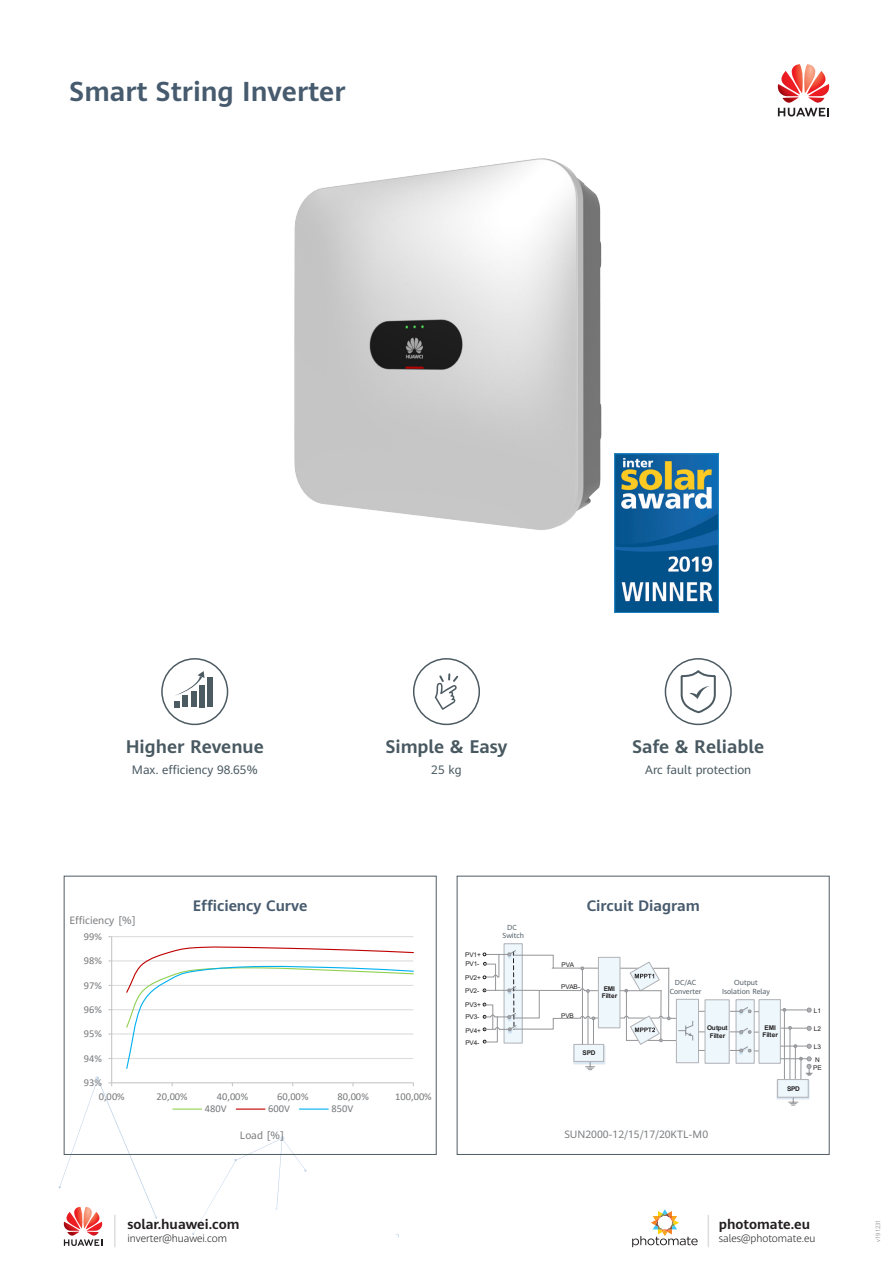
<style>
.page{position:relative;width:893px;height:1263px;background:#fff}
.page>*{position:absolute;margin:0;border:0;box-sizing:border-box;transform-origin:0 0}
.t1{font:700 27px "Huawei Sans";color:#475b6e}
.t2{font:700 18px "Huawei Sans";color:#495961}
.t3{font:700 15px "Huawei Sans";color:#475b6e}
.t4{font:700 13.5px "Huawei Sans";color:#231f20}
.t5{font:12px "Huawei Sans";color:#495961}
.t6{font:10.5px "Calibri";letter-spacing:.01em;color:#76787b}
.t7{font:10.5px "Huawei Sans";color:#7b7d80}
.t8{font:300 10.5px "Huawei Sans";color:#231f20}
.t9{font:7.2px/8.7px "Huawei Sans";color:#515d65;text-align:center}
.t10{font:6.45px/12.3px "Arial";letter-spacing:-.03em;color:#231f20}
.t11{font:700 6.45px/7.5px "Arial";letter-spacing:-.015em;color:#231f20;text-align:center}
.t12{font:300 6px "Huawei Sans";color:#76787b}
</style>
<div class="page">
<svg style="left:777px;top:64px;width:53px;height:53px"></svg>
<svg style="left:632px;top:1209px;width:66px;height:38px"></svg>
<hr style="left:114px;top:1215px;width:2px;height:32px;background:#dcdddf">
<hr style="left:708px;top:1215px;width:1px;height:32px;background:#dcdddf">
<hr style="left:112px;top:1058px;width:301px;height:1px;background:#dcdddf">
<hr style="left:112px;top:1033px;width:301px;height:1px;background:#dcdddf">
<hr style="left:112px;top:1009px;width:301px;height:1px;background:#dcdddf">
<hr style="left:112px;top:985px;width:301px;height:1px;background:#dcdddf">
<hr style="left:112px;top:960px;width:301px;height:1px;background:#dcdddf">
<hr style="left:112px;top:936px;width:301px;height:1px;background:#dcdddf">
<hr style="left:111px;top:937px;width:1px;height:146px;background:#c7c8ca">
<hr style="left:112px;top:1082px;width:301px;height:1px;background:#c7c8ca">
<svg style="left:59px;top:1076px;width:341px;height:170px"></svg>
<svg style="left:125px;top:946px;width:289px;height:123px"></svg>
<hr style="left:173px;top:1108px;width:29px;height:2px;background:#92d050">
<hr style="left:236px;top:1108px;width:29px;height:2px;background:#c00000">
<hr style="left:299px;top:1108px;width:29px;height:2px;background:#00b0f0">
<hr style="left:800px;top:1058px;width:1px;height:36px;background:#939598">
<div style="left:736px;top:1000px;width:18px;height:63px;background:#edf7fc"></div>
<div style="left:736px;top:999px;width:18px;height:64px;border:1px solid #b1b2b6"></div>
<hr style="left:784px;top:1010px;width:1px;height:72px;background:#939598">
<hr style="left:790px;top:1028px;width:1px;height:54px;background:#939598">
<hr style="left:795px;top:1046px;width:1px;height:36px;background:#939598">
<div style="left:504px;top:944px;width:18px;height:99px;background:#edf7fc"></div>
<div style="left:504px;top:943px;width:18px;height:100px;border:1px solid #b1b2b6"></div>
<svg style="left:586px;top:1064px;width:9px;height:6px"></svg>
<hr style="left:699px;top:1031px;width:43px;height:1px;background:#939598">
<hr style="left:695px;top:1011px;width:46px;height:1px;background:#939598">
<img style="left:573px;top:1045px;width:32px;height:19px">
<div style="left:574px;top:1044px;width:30px;height:17px;background:#edf7fc"></div>
<div style="left:574px;top:1044px;width:30px;height:18px;border:1px solid #b1b2b6"></div>
<svg style="left:789px;top:1100px;width:9px;height:6px"></svg>
<img style="left:777px;top:1080px;width:32px;height:20px">
<div style="left:778px;top:1079px;width:30px;height:18px;background:#edf7fc"></div>
<div style="left:777px;top:1079px;width:31px;height:18px;border:1px solid #b1b2b6"></div>
<div style="left:676px;top:999px;width:22px;height:64px;background:#edf7fc"></div>
<div style="left:676px;top:999px;width:23px;height:64px;border:1px solid #b1b2b6"></div>
<hr style="left:699px;top:1050px;width:43px;height:1px;background:#939598">
<div style="left:705px;top:1000px;width:24px;height:63px;background:#edf7fc"></div>
<div style="left:705px;top:999px;width:24px;height:64px;border:1px solid #b1b2b6"></div>
<svg style="left:739px;top:1046px;width:20px;height:8px"></svg>
<svg style="left:739px;top:1007px;width:20px;height:8px"></svg>
<svg style="left:739px;top:1027px;width:20px;height:9px"></svg>
<div style="left:759px;top:1000px;width:21px;height:63px;background:#edf7fc"></div>
<div style="left:759px;top:999px;width:22px;height:64px;border:1px solid #b1b2b6"></div>
<svg style="left:781px;top:1025px;width:30px;height:5px"></svg>
<svg style="left:781px;top:1007px;width:30px;height:5px"></svg>
<svg style="left:781px;top:1040px;width:31px;height:36px"></svg>
<svg style="left:482px;top:950px;width:212px;height:95px"></svg>
<hr style="left:620px;top:990px;width:41px;height:1px;background:#939598">
<svg style="left:176px;top:671px;width:28px;height:24px"></svg>
<div style="left:207px;top:677px;width:5px;height:30px;background:#4c5a62"></div>
<div style="left:199px;top:685px;width:5px;height:22px;background:#4c5a62"></div>
<div style="left:191px;top:692px;width:5px;height:15px;background:#4c5a62"></div>
<div style="left:183px;top:695px;width:5px;height:12px;background:#4c5a62"></div>
<svg style="left:175px;top:701px;width:5px;height:6px"></svg>
<div style="left:161px;top:658px;width:67px;height:67px;border:2px solid #4c5a62;border-radius:50%"></div>
<svg style="left:680px;top:670px;width:36px;height:44px"></svg>
<div style="left:665px;top:658px;width:67px;height:67px;border:2px solid #4c5a62;border-radius:50%"></div>
<img style="left:294px;top:158px;width:382px;height:455px">
<img style="left:614px;top:453px;width:105px;height:159px">
<svg style="left:435px;top:673px;width:23px;height:37px"></svg>
<div style="left:413px;top:658px;width:67px;height:67px;border:2px solid #4c5a62;border-radius:50%"></div>
<p class="t1" style="left:69px;top:73px;width:278px">Smart String Inverter</p>
<p class="t2" style="left:126px;top:733px;width:140px">Higher Revenue</p>
<p class="t5" style="left:132px;top:761px;width:127px">Max. efficiency 98.65%</p>
<p class="t2" style="left:385px;top:733px;width:124px">Simple &amp; Easy</p>
<p class="t5" style="left:431px;top:761px;width:32px">25 kg</p>
<p class="t2" style="left:632px;top:733px;width:134px">Safe &amp; Reliable</p>
<p class="t5" style="left:645px;top:761px;width:108px">Arc fault protection</p>
<p class="t7" style="left:70px;top:913px;width:68px">Efficiency [%]</p>
<p class="t6" style="left:84px;top:929px;width:20px">99%</p>
<p class="t6" style="left:84px;top:953px;width:20px">98%</p>
<p class="t6" style="left:84px;top:978px;width:20px">97%</p>
<p class="t6" style="left:84px;top:1002px;width:20px">96%</p>
<p class="t6" style="left:84px;top:1026px;width:20px">95%</p>
<p class="t6" style="left:84px;top:1051px;width:20px">94%</p>
<p class="t6" style="left:84px;top:1075px;width:20px">93%</p>
<p class="t3" style="left:193px;top:895px;width:116px">Efficiency Curve</p>
<p class="t6" style="left:99px;top:1089px;width:27px">0,00%</p>
<p class="t6" style="left:156px;top:1089px;width:33px">20,00%</p>
<p class="t6" style="left:217px;top:1089px;width:33px">40,00%</p>
<p class="t6" style="left:277px;top:1089px;width:33px">60,00%</p>
<p class="t6" style="left:337px;top:1089px;width:33px">80,00%</p>
<p class="t6" style="left:395px;top:1089px;width:38px">100,00%</p>
<p class="t6" style="left:205px;top:1101px;width:23px">480V</p>
<p class="t6" style="left:268px;top:1101px;width:23px">600V</p>
<p class="t6" style="left:331px;top:1101px;width:23px">850V</p>
<p class="t7" style="left:240px;top:1127px;width:46px">Load [%]</p>
<p class="t4" style="left:127px;top:1215px;width:113px">solar.huawei.com</p>
<p class="t8" style="left:127px;top:1230px;width:101px">inverter@huawei.com</p>
<p class="t10" style="left:465px;top:948px;width:17px">PV1+</p>
<p class="t10" style="left:465px;top:971px;width:17px">PV2+</p>
<p class="t10" style="left:465px;top:998px;width:17px">PV3+</p>
<p class="t10" style="left:465px;top:957px;width:16px">PV1-</p>
<p class="t10" style="left:465px;top:984px;width:16px">PV2-</p>
<p class="t10" style="left:465px;top:1011px;width:16px">PV3-</p>
<p class="t10" style="left:465px;top:1036px;width:16px">PV4-</p>
<p class="t10" style="left:465px;top:1024px;width:17px">PV4+</p>
<p class="t9" style="left:503px;top:922px;width:23px">DC<br>Switch</p>
<p class="t3" style="left:587px;top:895px;width:115px">Circuit Diagram</p>
<p class="t10" style="left:562px;top:958px;width:14px">PVA</p>
<p class="t10" style="left:561px;top:980px;width:20px">PVAB-</p>
<p class="t10" style="left:561px;top:1009px;width:14px">PVB</p>
<p class="t11" style="left:602px;top:985px;width:17px">EMI<br>Filter</p>
<p class="t11" style="left:583px;top:1049px;width:14px">SPD</p>
<p class="t9" style="left:670px;top:978px;width:33px">DC/AC<br>Converter</p>
<p class="t9" style="left:722px;top:978px;width:49px">Output<br>Isolation Relay</p>
<p class="t11" style="left:707px;top:1024px;width:22px">Output<br>Filter</p>
<p class="t11" style="left:762px;top:1024px;width:17px">EMI<br>Filter</p>
<p class="t11" style="left:787px;top:1085px;width:14px">SPD</p>
<p class="t10" style="left:814px;top:1004px;width:9px">L1</p>
<p class="t10" style="left:814px;top:1022px;width:9px">L2</p>
<p class="t10" style="left:814px;top:1041px;width:9px">L3<br>N</p>
<p class="t10" style="left:813px;top:1061px;width:10px">PE</p>
<p class="t7" style="left:564px;top:1127px;width:145px">SUN2000-12/15/17/20KTL-M0</p>
<p class="t4" style="left:719px;top:1215px;width:93px">photomate.eu</p>
<p class="t8" style="left:719px;top:1230px;width:98px">sales@photomate.eu</p>
<p class="t12" style="left:874px;top:1242px;width:24px;rotate:-90deg">v191231</p>
</div>
